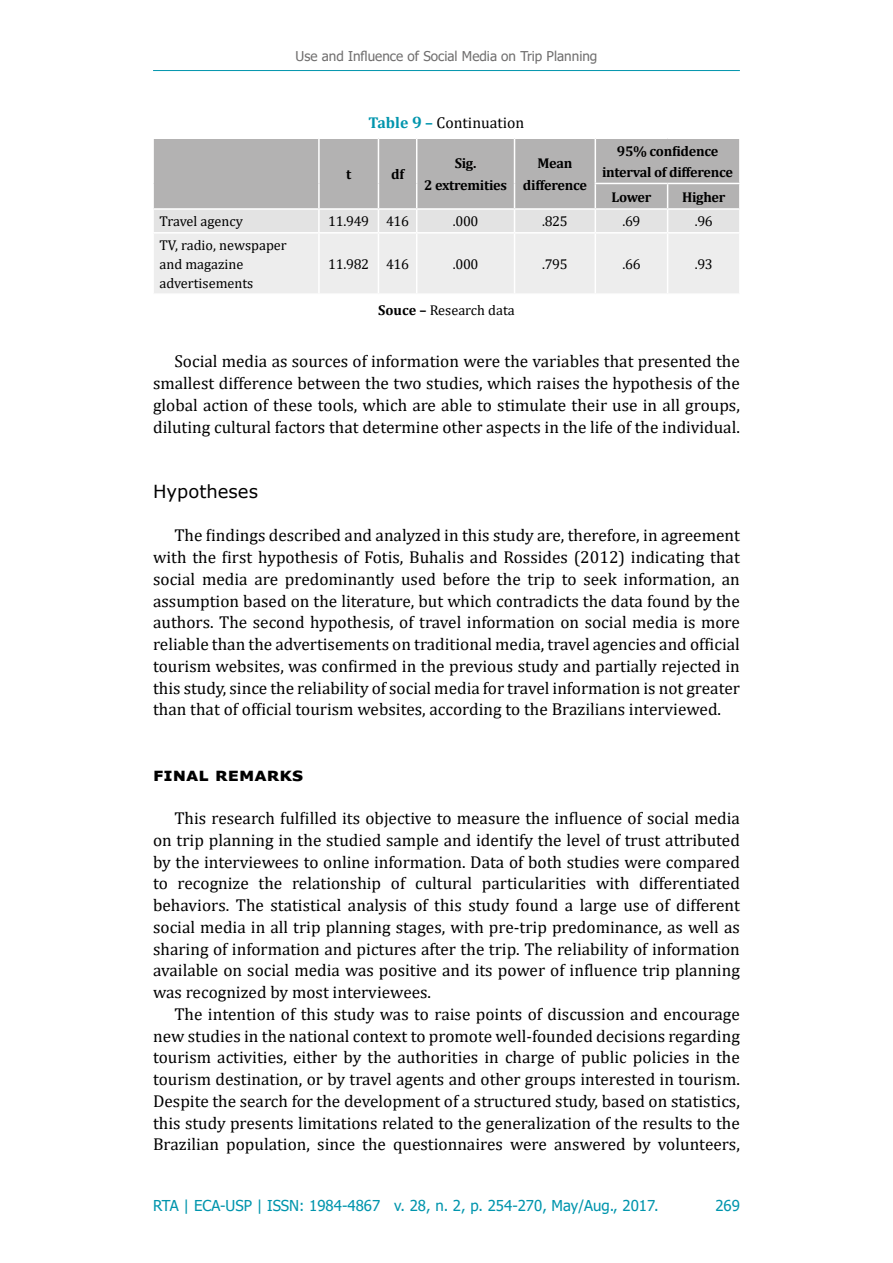
<style>
.page{position:relative;width:893px;height:1263px;background:#fff}
.page>*{position:absolute;margin:0;border:0;box-sizing:border-box;transform-origin:0 0}
.t1{font:700 18.75px "Verdana";color:#000}
.t2{font:18px "Verdana";color:#000}
.t3{font:17.25px/21.8px "Cambria";color:#000;text-align:justify}
.t4{font:15.75px "Cambria";color:#000}
.t5{font:15px "Tahoma";color:#0095ad}
.t6{font:14.25px/18.8px "Cambria";color:#000}
.t7{font:700 14.25px/21.3px "Cambria";letter-spacing:-.02em;color:#000;text-align:center}
.t8{font:13.5px "Tahoma";color:#706f6f}
.s1{font-weight:700;color:#0095ad}
.s2{font-weight:700;font-size:16.5px;color:#0095ad}
.s3{font-weight:700}
</style>
<div class="page">
<hr style="left:153px;top:70px;width:587px;height:1px;background:#0095ad">
<svg style="left:154px;top:139px;width:585px;height:154px;background:#d1d1d1"></svg>
<hr style="left:318px;top:234px;width:2px;height:59px;background:#fff">
<hr style="left:378px;top:234px;width:1px;height:59px;background:#fff">
<hr style="left:416px;top:234px;width:1px;height:59px;background:#fff">
<hr style="left:514px;top:234px;width:1px;height:59px;background:#fff">
<hr style="left:595px;top:234px;width:1px;height:59px;background:#fff">
<hr style="left:667px;top:234px;width:1px;height:59px;background:#fff">
<hr style="left:152px;top:208px;width:167px;height:2px;background:#fff">
<hr style="left:319px;top:208px;width:59px;height:2px;background:#fff">
<hr style="left:378px;top:208px;width:39px;height:2px;background:#fff">
<hr style="left:417px;top:208px;width:97px;height:2px;background:#fff">
<hr style="left:514px;top:208px;width:81px;height:2px;background:#fff">
<hr style="left:595px;top:208px;width:73px;height:2px;background:#fff">
<hr style="left:668px;top:208px;width:73px;height:2px;background:#fff">
<hr style="left:152px;top:232px;width:167px;height:2px;background:#fff">
<hr style="left:319px;top:232px;width:59px;height:2px;background:#fff">
<hr style="left:378px;top:232px;width:39px;height:2px;background:#fff">
<hr style="left:417px;top:232px;width:97px;height:2px;background:#fff">
<hr style="left:514px;top:232px;width:81px;height:2px;background:#fff">
<hr style="left:595px;top:232px;width:73px;height:2px;background:#fff">
<hr style="left:668px;top:232px;width:73px;height:2px;background:#fff">
<p class="t8" style="left:296px;top:47px;width:303px">Use and Influence of Social Media on Trip Planning</p>
<p class="t4" style="left:369px;top:113px;width:157px"><span class="s1">Table</span> <span class="s2">9</span> <span class="s1">–</span> Continuation</p>
<p class="t7" style="left:346px;top:163px;width:7px">t</p>
<p class="t7" style="left:391px;top:163px;width:14px">df</p>
<p class="t7" style="left:424px;top:152px;width:84px">Sig.<br>2 extremities</p>
<p class="t7" style="left:523px;top:152px;width:65px">Mean difference</p>
<p class="t7" style="left:602px;top:140px;width:133px">95% confidence interval of difference</p>
<p class="t7" style="left:612px;top:186px;width:41px">Lower</p>
<p class="t7" style="left:682px;top:186px;width:45px">Higher</p>
<p class="t6" style="left:159px;top:212px;width:85px">Travel agency</p>
<p class="t6" style="left:328px;top:212px;width:82px">11.949 416</p>
<p class="t6" style="left:453px;top:212px;width:27px">.000</p>
<p class="t6" style="left:542px;top:212px;width:27px">.825</p>
<p class="t6" style="left:622px;top:212px;width:20px">.69</p>
<p class="t6" style="left:695px;top:212px;width:20px">.96</p>
<p class="t6" style="left:159px;top:236px;width:129px">TV, radio, newspaper and magazine advertisements</p>
<p class="t6" style="left:328px;top:255px;width:82px">11.982 416</p>
<p class="t6" style="left:453px;top:255px;width:27px">.000</p>
<p class="t6" style="left:542px;top:255px;width:27px">.795</p>
<p class="t6" style="left:622px;top:255px;width:20px">.66</p>
<p class="t6" style="left:695px;top:255px;width:20px">.93</p>
<p class="t6" style="left:378px;top:300px;width:138px"><span class="s3">Souce –</span> Research data</p>
<p class="t3" style="left:153px;top:350px;width:588px;text-indent:21px">Social media as sources of information were the variables that presented the smallest difference between the two studies, which raises the hypothesis of the global action of these tools, which are able to stimulate their use in all groups, diluting cultural factors that determine other aspects in the life of the individual.</p>
<p class="t2" style="left:153px;top:479px;width:107px">Hypotheses</p>
<p class="t3" style="left:153px;top:524px;width:588px;text-indent:21px">The findings described and analyzed in this study are, therefore, in agreement with the first hypothesis of Fotis, Buhalis and Rossides (2012) indicating that social media are predominantly used before the trip to seek information, an assumption based on the literature, but which contradicts the data found by the authors. The second hypothesis, of travel information on social media is more reliable than the advertisements on traditional media, travel agencies and official tourism websites, was confirmed in the previous study and partially rejected in this study, since the reliability of social media for travel information is not greater than that of official tourism websites, according to the Brazilians interviewed.</p>
<p class="t1" style="left:153px;top:760px;width:152px">final remarks</p>
<p class="t3" style="left:153px;top:807px;width:588px;text-indent:21px">This research fulfilled its objective to measure the influence of social media on trip planning in the studied sample and identify the level of trust attributed by the interviewees to online information. Data of both studies were compared to recognize the relationship of cultural particularities with differentiated behaviors. The statistical analysis of this study found a large use of different social media in all trip planning stages, with pre-trip predominance, as well as sharing of information and pictures after the trip. The reliability of information available on social media was positive and its power of influence trip planning was recognized by most interviewees.</p>
<p class="t3" style="left:153px;top:1003px;width:588px;text-indent:21px">The intention of this study was to raise points of discussion and encourage new studies in the national context to promote well-founded decisions regarding tourism activities, either by the authorities in charge of public policies in the tourism destination, or by travel agents and other groups interested in tourism.<br>Despite the search for the development of a structured study, based on statistics, this study presents limitations related to the generalization of the results to the Brazilian population, since the questionnaires were answered by volunteers,</p>
<p class="t5" style="left:153px;top:1196px;width:507px">RTA | ECA-USP | ISSN: 1984-4867 v. 28, n. 2, p. 254-270, May/Aug., 2017.</p>
<p class="t5" style="left:715px;top:1196px;width:26px">269</p>
</div>
